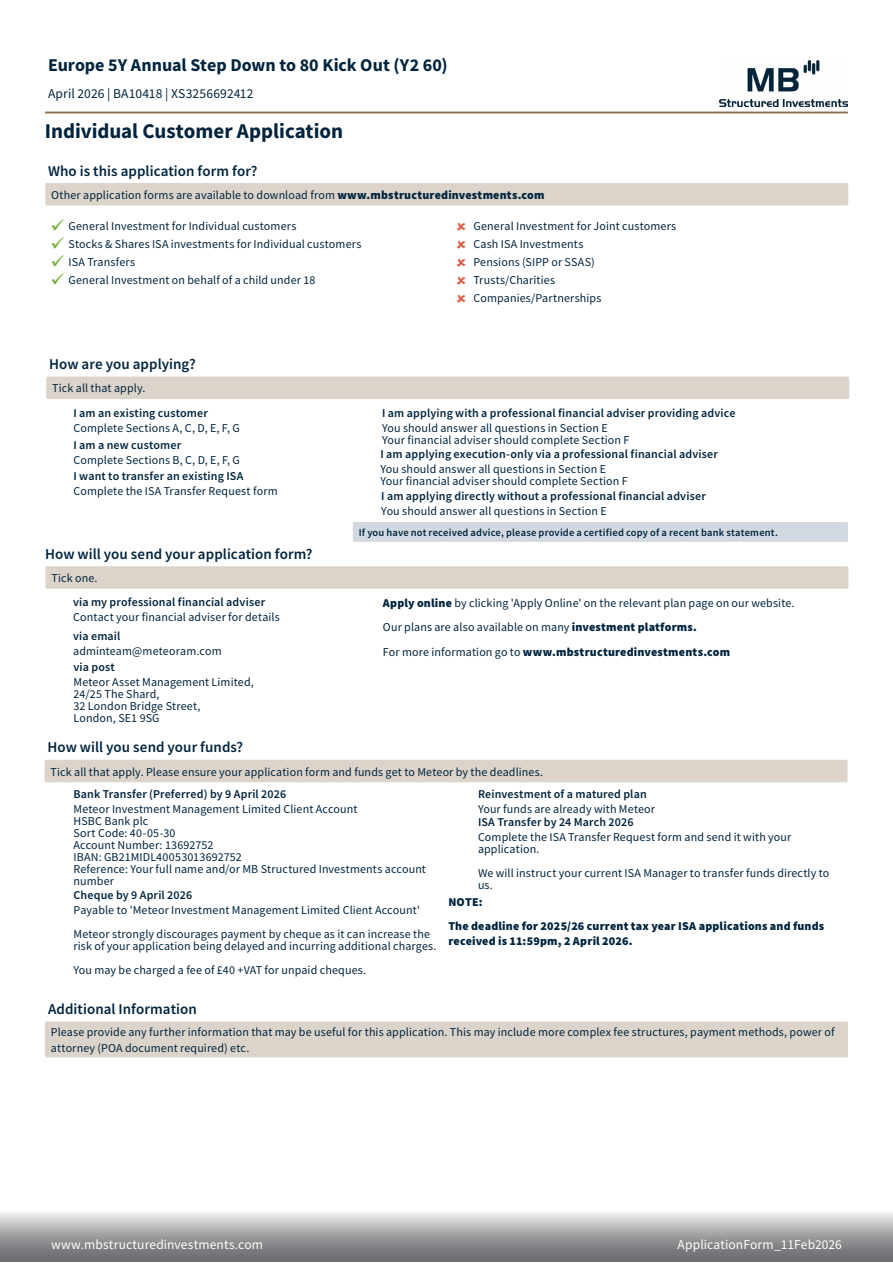
<style>
.page{position:relative;width:893px;height:1263px;background:#fff}
.page>*{position:absolute;margin:0;border:0;box-sizing:border-box;transform-origin:0 0}
.t1{font:700 21px "Source Sans Pro";color:#00243e}
.t2{font:700 18px "Source Sans Pro";color:#00243e}
.t3{font:600 15px "Source Sans Pro";letter-spacing:.005em;color:#00243e}
.t4{font:13.5px "Source Sans Pro";letter-spacing:.005em;color:#fff}
.t5{font:13.5px "Source Sans Pro";letter-spacing:.01em;color:#00243e}
.t6{font:12px/12px "Source Sans Pro";letter-spacing:.01em;color:#00243e}
.t7{font:600 12px "Source Sans Pro";letter-spacing:.015em;color:#00243e}
.t8{font:900 12px/24px "Source Sans Pro";letter-spacing:.015em;color:#00243e}
.t9{font:600 10.5px "Source Sans Pro";letter-spacing:.02em;color:#00243e}
.s1{font-weight:900}
.s2{color:#70ad33}
</style>
<div class="page">
<svg style="left:0;top:1212px;width:893px;height:50px;background:#a1a2a4"></svg>
<div style="left:46px;top:376px;width:803px;height:23px;background:#dcd4ca;border-radius:2px"></div>
<div style="left:45px;top:566px;width:803px;height:23px;background:#dcd4ca;border-radius:2px"></div>
<div style="left:45px;top:760px;width:802px;height:22px;background:#dcd4ca;border-radius:2px"></div>
<div style="left:45px;top:1021px;width:803px;height:36px;background:#dcd4ca;border-radius:2px"></div>
<hr style="left:45px;top:112px;width:803px;height:1px;background:#8b6f4e">
<div style="left:353px;top:522px;width:495px;height:20px;background:#d2d9e0;border-radius:2px"></div>
<img style="left:719px;top:60px;width:129px;height:46px">
<div style="left:45px;top:183px;width:803px;height:22px;background:#dcd4ca;border-radius:2px"></div>
<h2 class="t2" style="left:48px;top:52px;width:401px">Europe 5Y Annual Step Down to 80 Kick Out (Y2 60)</h2>
<p class="t5" style="left:48px;top:84px;width:207px">April 2026 | BA10418 | XS3256692412</p>
<h1 class="t1" style="left:45px;top:117px;width:300px">Individual Customer Application</h1>
<p class="t3" style="left:48px;top:161px;width:211px">Who is this application form for?</p>
<p class="t6" style="left:51px;top:189px;width:495px">Other application forms are available to download from <span class="s1">www.mbstructuredinvestments.com</span></p>
<p class="t6" style="left:51px;top:220px;width:247px"><span class="s2">✓</span> General Investment for Individual customers</p>
<p class="t6" style="left:51px;top:238px;width:312px"><span class="s2">✓</span> Stocks &amp; Shares ISA investments for Individual customers</p>
<p class="t6" style="left:51px;top:256px;width:86px"><span class="s2">✓</span> ISA Transfers</p>
<p class="t6" style="left:51px;top:274px;width:266px"><span class="s2">✓</span> General Investment on behalf of a child under 18</p>
<p class="t3" style="left:49px;top:354px;width:148px">How are you applying?</p>
<p class="t6" style="left:52px;top:382px;width:95px">Tick all that apply.</p>
<p class="t6" style="left:473px;top:217px;width:204px;line-height:18px">General Investment for Joint customers<br>Cash ISA Investments<br>Pensions (SIPP or SSAS)<br>Trusts/Charities<br>Companies/Partnerships</p>
<p class="t7" style="left:74px;top:405px;width:136px">I am an existing customer</p>
<p class="t6" style="left:74px;top:421px;width:168px">Complete Sections A, C, D, E, F, G</p>
<p class="t7" style="left:74px;top:437px;width:109px">I am a new customer</p>
<p class="t6" style="left:74px;top:453px;width:168px">Complete Sections B, C, D, E, F, G</p>
<p class="t7" style="left:74px;top:468px;width:171px">I want to transfer an existing ISA</p>
<p class="t6" style="left:74px;top:484px;width:206px">Complete the ISA Transfer Request form</p>
<p class="t3" style="left:45px;top:544px;width:269px">How will you send your application form?</p>
<p class="t6" style="left:51px;top:572px;width:48px">Tick one.</p>
<p class="t7" style="left:73px;top:594px;width:194px">via my professional financial adviser</p>
<p class="t6" style="left:73px;top:611px;width:208px">Contact your financial adviser for details</p>
<p class="t7" style="left:74px;top:659px;width:43px">via post</p>
<p class="t6" style="left:74px;top:676px;width:182px">Meteor Asset Management Limited,<br>24/25 The Shard,<br>32 London Bridge Street,<br>London, SE1 9SG</p>
<p class="t7" style="left:73px;top:628px;width:49px">via email</p>
<p class="t6" style="left:73px;top:644px;width:150px">adminteam@meteoram.com</p>
<p class="t7" style="left:382px;top:405px;width:355px">I am applying with a professional financial adviser providing advice</p>
<p class="t6" style="left:382px;top:422px;width:249px">You should answer all questions in Section E<br>Your financial adviser should complete Section F</p>
<p class="t7" style="left:380px;top:446px;width:339px">I am applying execution-only via a professional financial adviser</p>
<p class="t6" style="left:380px;top:462px;width:249px">You should answer all questions in Section E<br>Your financial adviser should complete Section F</p>
<p class="t7" style="left:381px;top:488px;width:326px">I am applying directly without a professional financial adviser</p>
<p class="t6" style="left:381px;top:505px;width:227px">You should answer all questions in Section E</p>
<p class="t9" style="left:359px;top:525px;width:421px">If you have not received advice, please provide a certified copy of a recent bank statement.</p>
<p class="t6" style="left:383px;top:591px;width:413px;line-height:24px"><span class="s1">Apply online</span> by clicking 'Apply Online' on the relevant plan page on our website.<br>Our plans are also available on many <span class="s1">investment platforms.<br></span>For more information go to <span class="s1">www.mbstructuredinvestments.com</span></p>
<p class="t3" style="left:48px;top:737px;width:197px">How will you send your funds?</p>
<p class="t6" style="left:51px;top:765px;width:494px">Tick all that apply. Please ensure your application form and funds get to Meteor by the deadlines.</p>
<p class="t7" style="left:74px;top:786px;width:214px">Bank Transfer (Preferred) by 9 April 2026</p>
<p class="t6" style="left:74px;top:802px;width:354px">Meteor Investment Management Limited Client Account<br>HSBC Bank plc<br>Sort Code: 40-05-30<br>Account Number: 13692752<br>IBAN: GB21MIDL40053013692752<br>Reference: Your full name and/or MB Structured Investments account number</p>
<p class="t7" style="left:74px;top:887px;width:120px">Cheque by 9 April 2026</p>
<p class="t6" style="left:74px;top:898px;width:358px;line-height:24px">Payable to 'Meteor Investment Management Limited Client Account'<br>Meteor strongly discourages payment by cheque as it can increase the</p>
<p class="t6" style="left:74px;top:934px;width:365px;line-height:24px">risk of your application being delayed and incurring additional charges.<br>You may be charged a fee of £40 +VAT for unpaid cheques.</p>
<p class="t3" style="left:48px;top:999px;width:150px">Additional Information</p>
<p class="t7" style="left:478px;top:786px;width:170px">Reinvestment of a matured plan</p>
<p class="t6" style="left:478px;top:802px;width:179px">Your funds are already with Meteor</p>
<p class="t7" style="left:478px;top:814px;width:157px">ISA Transfer by 24 March 2026</p>
<p class="t6" style="left:478px;top:831px;width:315px">Complete the ISA Transfer Request form and send it with your application.</p>
<p class="t6" style="left:478px;top:867px;width:353px">We will instruct your current ISA Manager to transfer funds directly to us.</p>
<p class="t8" style="left:448px;top:890px;width:377px">NOTE:<br>The deadline for 2025/26 current tax year ISA applications and funds</p>
<p class="t8" style="left:448px;top:929px;width:186px">received is 11:59pm, 2 April 2026.</p>
<p class="t6" style="left:51px;top:1025px;width:785px;line-height:15px">Please provide any further information that may be useful for this application. This may include more complex fee structures, payment methods, power of attorney (POA document required) etc.</p>
<p class="t4" style="left:51px;top:1236px;width:213px">www.mbstructuredinvestments.com</p>
<p class="t4" style="left:678px;top:1236px;width:166px">ApplicationForm_11Feb2026</p>
</div>
